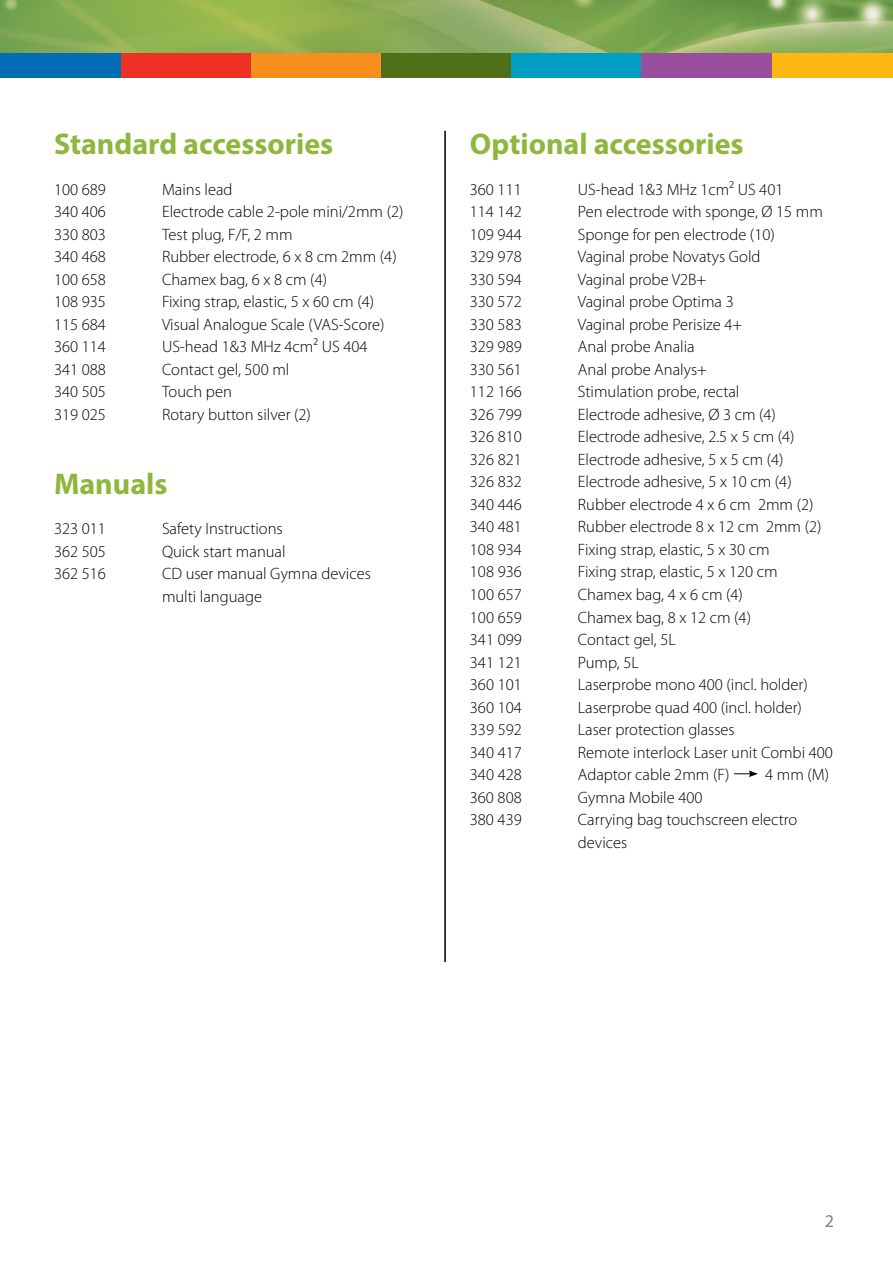
<style>
.page{position:relative;width:893px;height:1263px;background:#fff}
.page>*{position:absolute;margin:0;border:0;box-sizing:border-box;transform-origin:0 0}
.t1{font:700 30px "Myriad Pro";color:#8fb73e}
.t2{font:18px "Myriad Pro";color:#807f83}
.t3{font:300 16.5px/22.5px "Myriad Pro";color:#000}
</style>
<div class="page">
<hr style="left:444px;top:131px;width:2px;height:831px;background:#000">
<img style="left:0;top:0;width:893px;height:54px">
<div style="left:772px;top:54px;width:121px;height:24px;background:#fdb913"></div>
<div style="left:0;top:54px;width:122px;height:24px;background:#036cb6"></div>
<div style="left:122px;top:54px;width:130px;height:24px;background:#ee3124"></div>
<div style="left:252px;top:54px;width:130px;height:24px;background:#f78f1e"></div>
<div style="left:382px;top:54px;width:130px;height:24px;background:#4f6f19"></div>
<div style="left:512px;top:54px;width:130px;height:24px;background:#009fc2"></div>
<div style="left:642px;top:54px;width:130px;height:24px;background:#9a4e9e"></div>
<svg style="left:734px;top:770px;width:24px;height:7px"></svg>
<h1 class="t1" style="left:54px;top:125px;width:281px">Standard accessories</h1>
<p class="t3" style="left:54px;top:178px;width:53px">100 689</p>
<p class="t3" style="left:162px;top:178px;width:72px">Mains lead</p>
<p class="t3" style="left:54px;top:201px;width:53px">340 406</p>
<p class="t3" style="left:162px;top:201px;width:243px">Electrode cable 2-pole mini/2mm (2)</p>
<p class="t3" style="left:54px;top:223px;width:53px">330 803</p>
<p class="t3" style="left:162px;top:223px;width:132px">Test plug, F/F, 2 mm</p>
<p class="t3" style="left:54px;top:246px;width:53px">340 468</p>
<p class="t3" style="left:162px;top:246px;width:236px">Rubber electrode, 6 x 8 cm 2mm (4)</p>
<p class="t3" style="left:54px;top:268px;width:53px">100 658</p>
<p class="t3" style="left:162px;top:268px;width:167px">Chamex bag, 6 x 8 cm (4)</p>
<p class="t3" style="left:54px;top:291px;width:53px">108 935</p>
<p class="t3" style="left:162px;top:291px;width:214px">Fixing strap, elastic, 5 x 60 cm (4)</p>
<p class="t3" style="left:54px;top:313px;width:53px">115 684</p>
<p class="t3" style="left:162px;top:313px;width:224px">Visual Analogue Scale (VAS-Score)</p>
<p class="t3" style="left:54px;top:336px;width:53px">360 114</p>
<p class="t3" style="left:162px;top:336px;width:207px">US-head 1&amp;3 MHz 4cm² US 404</p>
<p class="t3" style="left:54px;top:358px;width:53px">341 088</p>
<p class="t3" style="left:162px;top:358px;width:129px">Contact gel, 500 ml</p>
<p class="t3" style="left:54px;top:381px;width:53px">340 505</p>
<p class="t3" style="left:162px;top:381px;width:71px">Touch pen</p>
<p class="t3" style="left:54px;top:403px;width:53px">319 025</p>
<p class="t3" style="left:162px;top:403px;width:150px">Rotary button silver (2)</p>
<h1 class="t1" style="left:54px;top:464px;width:115px">Manuals</h1>
<p class="t3" style="left:54px;top:518px;width:53px">323 011</p>
<p class="t3" style="left:162px;top:518px;width:122px">Safety Instructions</p>
<p class="t3" style="left:54px;top:540px;width:53px">362 505</p>
<p class="t3" style="left:162px;top:540px;width:125px">Quick start manual</p>
<p class="t3" style="left:54px;top:563px;width:53px">362 516</p>
<p class="t3" style="left:162px;top:563px;width:210px">CD user manual Gymna devices multi language</p>
<h1 class="t1" style="left:470px;top:125px;width:275px">Optional accessories</h1>
<p class="t3" style="left:470px;top:178px;width:53px">360 111</p>
<p class="t3" style="left:578px;top:178px;width:207px">US-head 1&amp;3 MHz 1cm² US 401</p>
<p class="t3" style="left:470px;top:201px;width:53px">114 142</p>
<p class="t3" style="left:578px;top:201px;width:247px">Pen electrode with sponge, Ø 15 mm</p>
<p class="t3" style="left:470px;top:223px;width:53px">109 944</p>
<p class="t3" style="left:578px;top:223px;width:198px">Sponge for pen electrode (10)</p>
<p class="t3" style="left:470px;top:246px;width:53px">329 978</p>
<p class="t3" style="left:578px;top:246px;width:184px">Vaginal probe Novatys Gold</p>
<p class="t3" style="left:470px;top:268px;width:53px">330 594</p>
<p class="t3" style="left:578px;top:268px;width:130px">Vaginal probe V2B+</p>
<p class="t3" style="left:470px;top:291px;width:53px">330 572</p>
<p class="t3" style="left:578px;top:291px;width:157px">Vaginal probe Optima 3</p>
<p class="t3" style="left:470px;top:313px;width:53px">330 583</p>
<p class="t3" style="left:578px;top:313px;width:166px">Vaginal probe Perisize 4+</p>
<p class="t3" style="left:470px;top:336px;width:53px">329 989</p>
<p class="t3" style="left:578px;top:336px;width:118px">Anal probe Analia</p>
<p class="t3" style="left:470px;top:358px;width:53px">330 561</p>
<p class="t3" style="left:578px;top:358px;width:131px">Anal probe Analys+</p>
<p class="t3" style="left:470px;top:381px;width:53px">112 166</p>
<p class="t3" style="left:578px;top:381px;width:163px">Stimulation probe, rectal</p>
<p class="t3" style="left:470px;top:403px;width:53px">326 799</p>
<p class="t3" style="left:578px;top:403px;width:200px">Electrode adhesive, Ø 3 cm (4)</p>
<p class="t3" style="left:470px;top:426px;width:53px">326 810</p>
<p class="t3" style="left:578px;top:426px;width:218px">Electrode adhesive, 2.5 x 5 cm (4)</p>
<p class="t3" style="left:470px;top:448px;width:53px">326 821</p>
<p class="t3" style="left:578px;top:448px;width:207px">Electrode adhesive, 5 x 5 cm (4)</p>
<p class="t3" style="left:470px;top:471px;width:53px">326 832</p>
<p class="t3" style="left:578px;top:471px;width:215px">Electrode adhesive, 5 x 10 cm (4)</p>
<p class="t3" style="left:470px;top:493px;width:53px">340 446</p>
<p class="t3" style="left:578px;top:493px;width:237px">Rubber electrode 4 x 6 cm 2mm (2)</p>
<p class="t3" style="left:470px;top:516px;width:53px">340 481</p>
<p class="t3" style="left:578px;top:516px;width:245px">Rubber electrode 8 x 12 cm 2mm (2)</p>
<p class="t3" style="left:470px;top:538px;width:53px">108 934</p>
<p class="t3" style="left:578px;top:538px;width:193px">Fixing strap, elastic, 5 x 30 cm</p>
<p class="t3" style="left:470px;top:561px;width:53px">108 936</p>
<p class="t3" style="left:578px;top:561px;width:201px">Fixing strap, elastic, 5 x 120 cm</p>
<p class="t3" style="left:470px;top:583px;width:53px">100 657</p>
<p class="t3" style="left:578px;top:583px;width:167px">Chamex bag, 4 x 6 cm (4)</p>
<p class="t3" style="left:470px;top:606px;width:53px">100 659</p>
<p class="t3" style="left:578px;top:606px;width:175px">Chamex bag, 8 x 12 cm (4)</p>
<p class="t3" style="left:470px;top:628px;width:53px">341 099</p>
<p class="t3" style="left:578px;top:628px;width:99px">Contact gel, 5L</p>
<p class="t3" style="left:470px;top:651px;width:53px">341 121</p>
<p class="t3" style="left:578px;top:651px;width:63px">Pump, 5L</p>
<p class="t3" style="left:470px;top:673px;width:53px">360 101</p>
<p class="t3" style="left:578px;top:673px;width:231px">Laserprobe mono 400 (incl. holder)</p>
<p class="t3" style="left:470px;top:696px;width:53px">360 104</p>
<p class="t3" style="left:578px;top:696px;width:226px">Laserprobe quad 400 (incl. holder)</p>
<p class="t3" style="left:470px;top:718px;width:53px">339 592</p>
<p class="t3" style="left:578px;top:718px;width:158px">Laser protection glasses</p>
<p class="t3" style="left:470px;top:741px;width:53px">340 417</p>
<p class="t3" style="left:578px;top:741px;width:257px">Remote interlock Laser unit Combi 400</p>
<p class="t3" style="left:470px;top:763px;width:53px">340 428</p>
<p class="t3" style="left:578px;top:763px;width:153px">Adaptor cable 2mm (F)</p>
<p class="t3" style="left:765px;top:763px;width:65px">4 mm (M)</p>
<p class="t3" style="left:470px;top:786px;width:53px">360 808</p>
<p class="t3" style="left:578px;top:786px;width:126px">Gymna Mobile 400</p>
<p class="t3" style="left:470px;top:809px;width:53px">380 439</p>
<p class="t3" style="left:578px;top:809px;width:221px">Carrying bag touchscreen electro devices</p>
<p class="t2" style="left:825px;top:1210px;width:11px">2</p>
</div>
